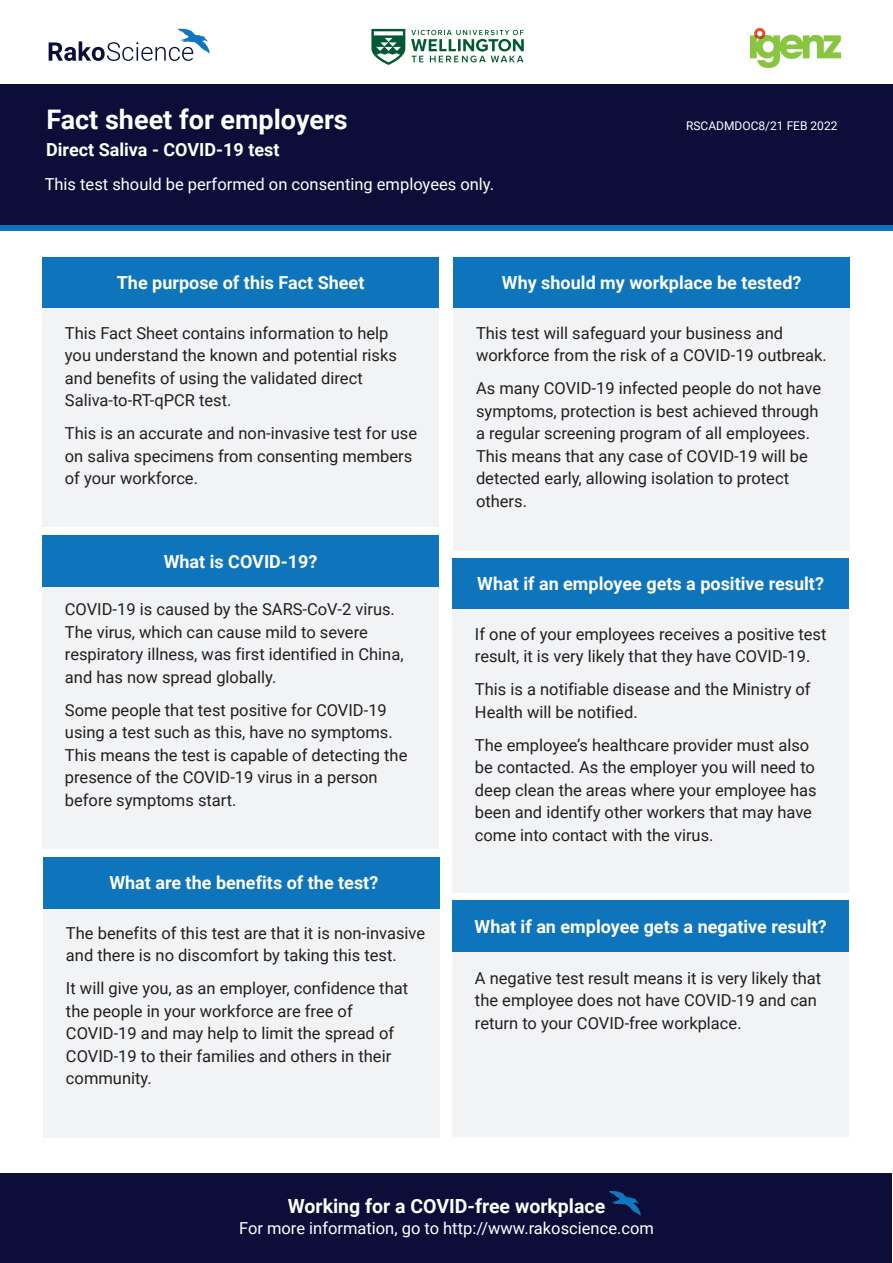
<style>
.page{position:relative;width:893px;height:1263px;background:#fff}
.page>*{position:absolute;margin:0;border:0;box-sizing:border-box;transform-origin:0 0}
.t1{font:700 27px "Roboto";color:#fff}
.t2{font:700 19.5px "Roboto";color:#fff}
.t3{font:700 18px "Roboto";color:#fff}
.t4{font:16.5px/22.5px "Roboto";color:#231f20}
.t5{font:16.5px "Roboto";color:#fff}
.t6{font:12px "Roboto";color:#fff}
</style>
<div class="page">
<div style="left:0;top:84px;width:893px;height:143px;background:#0c0e39"></div>
<div style="left:0;top:225px;width:893px;height:5px;background:#0e75bc"></div>
<svg style="left:49px;top:29px;width:161px;height:32px"></svg>
<svg style="left:371px;top:29px;width:153px;height:36px"></svg>
<img style="left:751px;top:28px;width:89px;height:40px">
<div style="left:42px;top:257px;width:397px;height:51px;background:#0e75bc"></div>
<div style="left:43px;top:857px;width:397px;height:51px;background:#0e75bc"></div>
<div style="left:42px;top:309px;width:397px;height:218px;background:#f2f3f4"></div>
<div style="left:43px;top:908px;width:397px;height:229px;background:#f2f3f4"></div>
<div style="left:452px;top:558px;width:397px;height:51px;background:#0e75bc"></div>
<div style="left:452px;top:609px;width:397px;height:283px;background:#f2f3f4"></div>
<div style="left:452px;top:901px;width:397px;height:51px;background:#0e75bc"></div>
<div style="left:452px;top:952px;width:397px;height:184px;background:#f2f3f4"></div>
<div style="left:42px;top:535px;width:397px;height:51px;background:#0e75bc"></div>
<div style="left:42px;top:587px;width:397px;height:262px;background:#f2f3f4"></div>
<div style="left:453px;top:257px;width:397px;height:51px;background:#0e75bc"></div>
<div style="left:453px;top:308px;width:397px;height:243px;background:#f2f3f4"></div>
<div style="left:0;top:1173px;width:892px;height:89px;background:#0c0e39"></div>
<svg style="left:609px;top:1191px;width:32px;height:25px"></svg>
<h1 class="t1" style="left:46px;top:101px;width:303px">Fact sheet for employers</h1>
<p class="t3" style="left:46px;top:137px;width:235px">Direct Saliva - COVID-19 test</p>
<p class="t5" style="left:45px;top:172px;width:451px">This test should be performed on consenting employees only.</p>
<p class="t6" style="left:686px;top:117px;width:153px">RSCADMDOC8/21 FEB 2022</p>
<p class="t3" style="left:117px;top:270px;width:249px">The purpose of this Fact Sheet</p>
<p class="t4" style="left:65px;top:321px;width:334px">This Fact Sheet contains information to help you understand the known and potential risks and benefits of using the validated direct Saliva-to-RT-qPCR test.</p>
<p class="t4" style="left:65px;top:421px;width:354px">This is an accurate and non-invasive test for use on saliva specimens from consenting members of your workforce.</p>
<p class="t3" style="left:164px;top:549px;width:155px">What is COVID-19?</p>
<p class="t4" style="left:65px;top:598px;width:340px">COVID-19 is caused by the SARS-CoV-2 virus.<br>The virus, which can cause mild to severe respiratory illness, was first identified in China, and has now spread globally.</p>
<p class="t4" style="left:65px;top:698px;width:344px">Some people that test positive for COVID-19 using a test such as this, have no symptoms.<br>This means the test is capable of detecting the presence of the COVID-19 virus in a person before symptoms start.</p>
<p class="t3" style="left:109px;top:870px;width:270px">What are the benefits of the test?</p>
<p class="t4" style="left:66px;top:921px;width:361px">The benefits of this test are that it is non-invasive and there is no discomfort by taking this test.</p>
<p class="t4" style="left:66px;top:976px;width:344px">It will give you, as an employer, confidence that the people in your workforce are free of COVID-19 and may help to limit the spread of COVID-19 to their families and others in their community.</p>
<p class="t3" style="left:502px;top:270px;width:301px">Why should my workplace be tested?</p>
<p class="t4" style="left:476px;top:321px;width:352px">This test will safeguard your business and workforce from the risk of a COVID-19 outbreak.</p>
<p class="t4" style="left:476px;top:376px;width:347px">As many COVID-19 infected people do not have symptoms, protection is best achieved through a regular screening program of all employees.<br>This means that any case of COVID-19 will be detected early, allowing isolation to protect others.</p>
<p class="t3" style="left:477px;top:571px;width:348px">What if an employee gets a positive result?</p>
<p class="t4" style="left:475px;top:622px;width:353px">If one of your employees receives a positive test result, it is very likely that they have COVID-19.</p>
<p class="t4" style="left:475px;top:677px;width:337px">This is a notifiable disease and the Ministry of<br>Health will be notified.</p>
<p class="t4" style="left:475px;top:733px;width:343px">The employee’s healthcare provider must also be contacted. As the employer you will need to deep clean the areas where your employee has been and identify other workers that may have come into contact with the virus.</p>
<p class="t3" style="left:475px;top:914px;width:354px">What if an employee gets a negative result?</p>
<p class="t4" style="left:475px;top:966px;width:348px">A negative test result means it is very likely that the employee does not have COVID-19 and can return to your COVID-free workplace.</p>
<p class="t2" style="left:288px;top:1192px;width:319px">Working for a COVID-free workplace</p>
<p class="t5" style="left:239px;top:1217px;width:416px">For more information, go to http://www.rakoscience.com</p>
</div>
